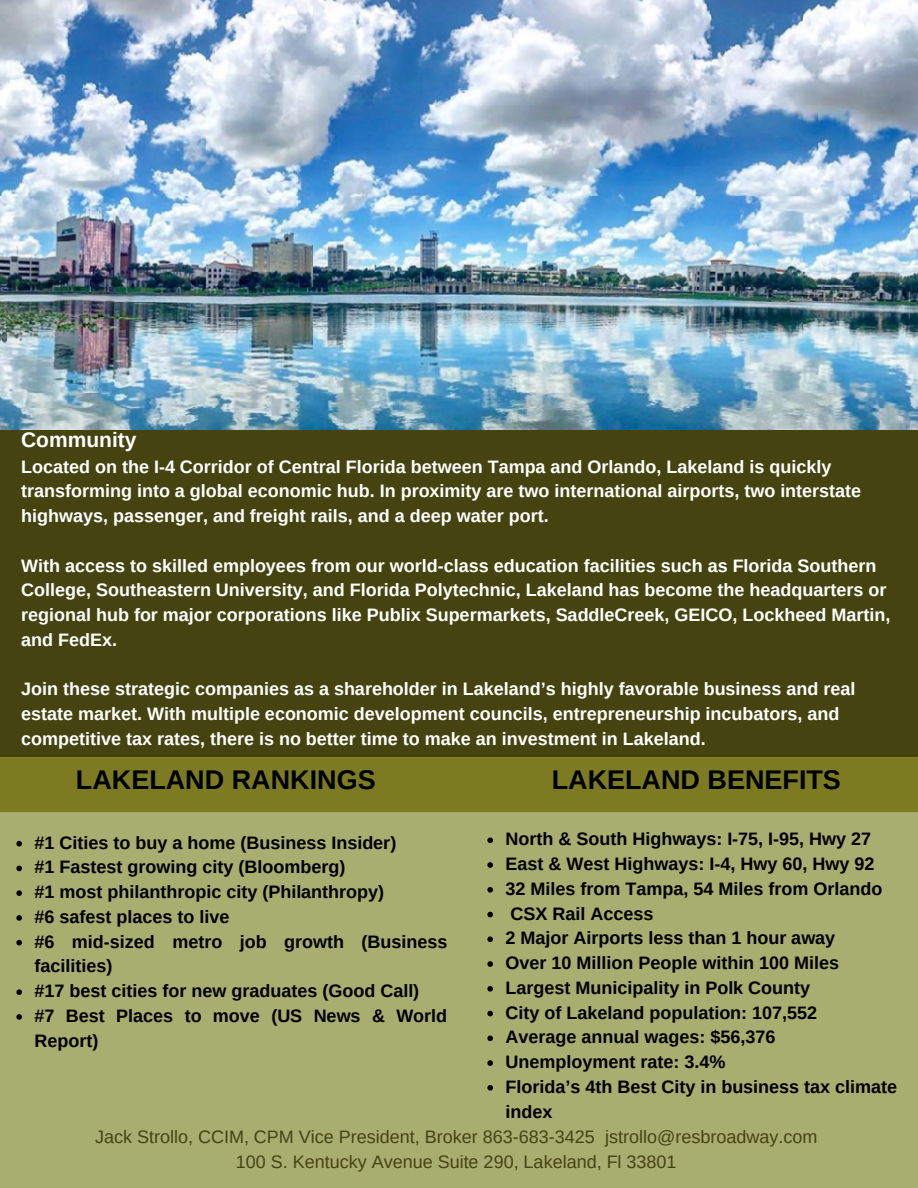
<style>
.page{position:relative;width:918px;height:1188px;background:#a8ad70}
.page>*{position:absolute;margin:0;border:0;box-sizing:border-box;transform-origin:0 0}
.t1{font:700 27px "Arimo";color:#000}
.t2{font:700 21px "Arimo";color:#fff}
.t3{font:700 18px/24.8px "Arimo";color:#fff}
.t4{font:700 18px/24.8px "Arimo";color:#000}
.t5{font:18px/24.8px "Arimo";color:#454411;text-align:center}
</style>
<div class="page">
<div style="left:0;top:430px;width:918px;height:327px;background:#454411"></div>
<div style="left:0;top:757px;width:918px;height:55px;background:#7d7b22"></div>
<svg style="left:16px;top:841px;width:6px;height:5px"></svg>
<svg style="left:16px;top:866px;width:6px;height:5px"></svg>
<svg style="left:16px;top:890px;width:6px;height:6px"></svg>
<svg style="left:16px;top:915px;width:6px;height:6px"></svg>
<svg style="left:16px;top:940px;width:6px;height:5px"></svg>
<svg style="left:16px;top:989px;width:6px;height:6px"></svg>
<svg style="left:16px;top:1014px;width:6px;height:6px"></svg>
<img style="left:0;top:0;width:918px;height:430px">
<svg style="left:487px;top:837px;width:6px;height:6px"></svg>
<svg style="left:487px;top:862px;width:6px;height:6px"></svg>
<svg style="left:487px;top:887px;width:6px;height:6px"></svg>
<svg style="left:487px;top:912px;width:6px;height:5px"></svg>
<svg style="left:487px;top:936px;width:6px;height:6px"></svg>
<svg style="left:487px;top:961px;width:6px;height:6px"></svg>
<svg style="left:487px;top:986px;width:6px;height:6px"></svg>
<svg style="left:487px;top:1011px;width:6px;height:5px"></svg>
<svg style="left:487px;top:1035px;width:6px;height:6px"></svg>
<svg style="left:487px;top:1060px;width:6px;height:6px"></svg>
<svg style="left:487px;top:1085px;width:6px;height:6px"></svg>
<p class="t2" style="left:21px;top:428px;width:117px">Community</p>
<p class="t3" style="left:21px;top:454px;width:842px">Located on the I-4 Corridor of Central Florida between Tampa and Orlando, Lakeland is quickly transforming into a global economic hub. In proximity are two international airports, two interstate highways, passenger, and freight rails, and a deep water port.</p>
<p class="t3" style="left:21px;top:553px;width:871px">With access to skilled employees from our world-class education facilities such as Florida Southern College, Southeastern University, and Florida Polytechnic, Lakeland has become the headquarters or regional hub for major corporations like Publix Supermarkets, SaddleCreek, GEICO, Lockheed Martin, and FedEx.</p>
<p class="t3" style="left:21px;top:677px;width:836px">Join these strategic companies as a shareholder in Lakeland’s highly favorable business and real estate market. With multiple economic development councils, entrepreneurship incubators, and competitive tax rates, there is no better time to make an investment in Lakeland.</p>
<h1 class="t1" style="left:76px;top:765px;width:301px">LAKELAND RANKINGS</h1>
<p class="t4" style="left:35px;top:830px;width:414px">#1 Cities to buy a home (Business Insider)<br>#1 Fastest growing city (Bloomberg)<br>#1 most philanthropic city (Philanthropy)<br>#6 safest places to live<br>#6 mid-sized metro job growth (Business facilities)<br>#17 best cities for new graduates (Good Call)<br>#7 Best Places to move (US News &amp; World<br>Report)</p>
<h1 class="t1" style="left:552px;top:765px;width:291px">LAKELAND BENEFITS</h1>
<p class="t4" style="left:506px;top:827px;width:393px">North &amp; South Highways: I-75, I-95, Hwy 27<br>East &amp; West Highways: I-4, Hwy 60, Hwy 92<br>32 Miles from Tampa, 54 Miles from Orlando<br>CSX Rail Access<br>2 Major Airports less than 1 hour away<br>Over 10 Million People within 100 Miles<br>Largest Municipality in Polk County<br>City of Lakeland population: 107,552<br>Average annual wages: $56,376<br>Unemployment rate: 3.4%<br>Florida’s 4th Best City in business tax climate index</p>
<p class="t5" style="left:95px;top:1125px;width:724px">Jack Strollo, CCIM, CPM Vice President, Broker 863-683-3425 jstrollo@resbroadway.com<br>100 S. Kentucky Avenue Suite 290, Lakeland, Fl 33801</p>
</div>
